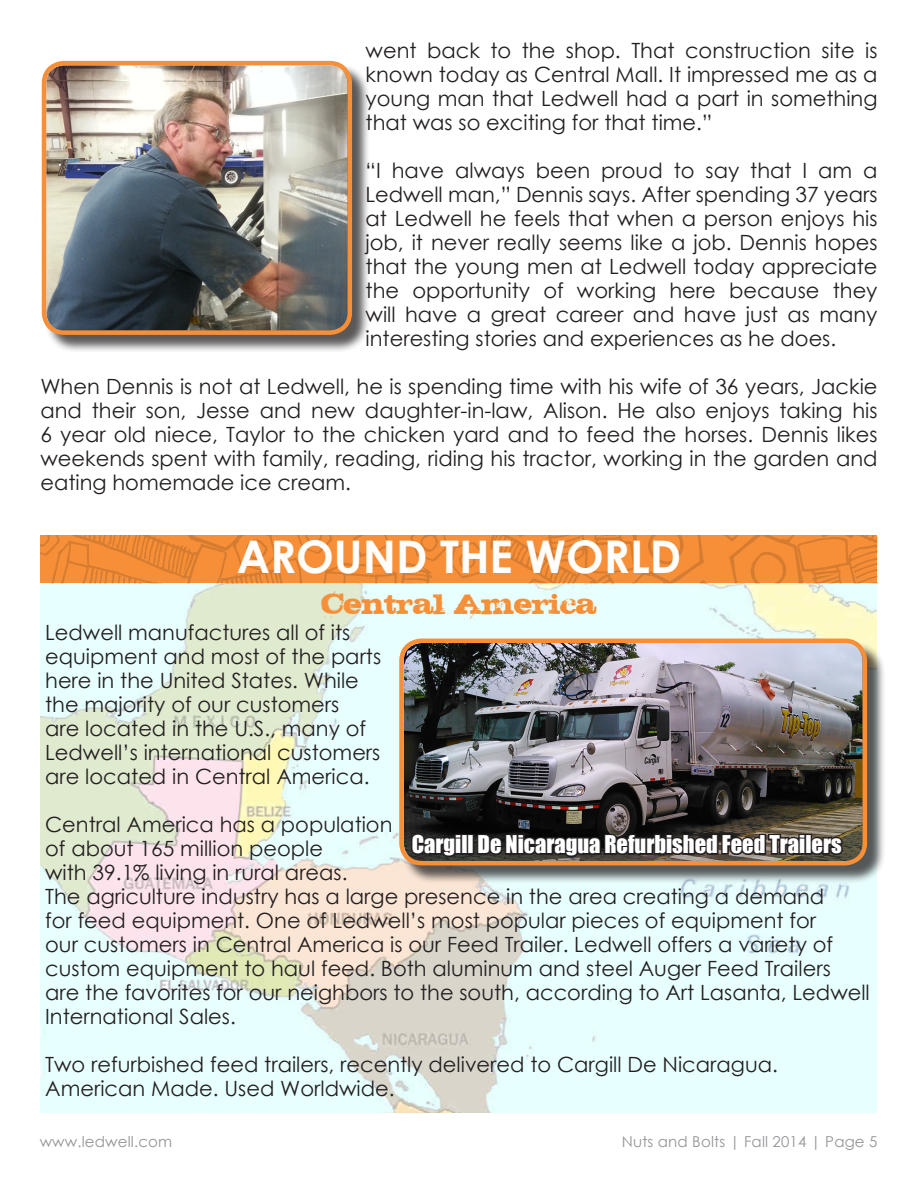
<style>
.page{position:relative;width:918px;height:1188px;background:#fff}
.page>*{position:absolute;margin:0;border:0;box-sizing:border-box;transform-origin:0 0}
.t1{font:700 45px "Century Gothic";color:#fffefc}
.t2{font:34.5px "STEAK";color:#f68f38;scale:.95 1}
.t3{font:22.5px "Impact";color:#fff}
.t4{font:21px/24px "Century Gothic";color:#231f20;text-align:justify}
.t5{font:15px "Century Gothic";letter-spacing:.01em;color:#939598}
</style>
<div class="page">
<img style="left:40px;top:583px;width:836px;height:529px">
<img style="left:40px;top:535px;width:837px;height:48px">
<div style="left:401px;top:641px;width:485px;height:243px;background:#231f20;opacity:.75"></div>
<img style="left:404px;top:643px;width:459px;height:218px">
<div style="left:399px;top:639px;width:468px;height:226px;border:4px solid #f68f38;border-radius:20px"></div>
<svg style="left:409px;top:831px;width:55px;height:29px"></svg>
<div style="left:461px;top:834px;width:7px;height:21px;border:3px solid #231f20"></div>
<div style="left:467px;top:834px;width:7px;height:21px;border:3px solid #231f20"></div>
<svg style="left:476px;top:825px;width:369px;height:37px"></svg>
<div style="left:44px;top:63px;width:327px;height:291px;background:#231f20;opacity:.75"></div>
<img style="left:46px;top:65px;width:302px;height:265px">
<div style="left:42px;top:61px;width:310px;height:274px;border:4px solid #f68f38;border-radius:20px"></div>
<p class="t4" style="left:366px;top:38px;width:514px">went back to the shop. That construction site is known today as Central Mall. It impressed me as a young man that Ledwell had a part in something that was so exciting for that time.”</p>
<p class="t4" style="left:366px;top:158px;width:514px">“I have always been proud to say that I am a Ledwell man,” Dennis says. After spending 37 years at Ledwell he feels that when a person enjoys his job, it never really seems like a job. Dennis hopes that the young men at Ledwell today appreciate the opportunity of working here because they will have a great career and have just as many interesting stories and experiences as he does.</p>
<p class="t4" style="left:40px;top:374px;width:839px">When Dennis is not at Ledwell, he is spending time with his wife of 36 years, Jackie and their son, Jesse and new daughter-in-law, Alison. He also enjoys taking his 6 year old niece, Taylor to the chicken yard and to feed the horses. Dennis likes weekends spent with family, reading, riding his tractor, working in the garden and eating homemade ice cream.</p>
<p class="t1" style="left:237px;top:523px;width:446px">AROUND THE WORLD</p>
<p class="t2" style="left:321px;top:583px;width:291px">Central America</p>
<p class="t4" style="left:45px;top:620px;width:338px;text-align:left">Ledwell manufactures all of its equipment and most of the parts here in the United States. While the majority of our customers<br>are located in the U.S., many of<br>Ledwell’s international customers are located in Central America.</p>
<p class="t4" style="left:45px;top:812px;width:826px;text-align:left">Central America has a population<br>of about 165 million people<br>with 39.1% living in rural areas.<br>The agriculture industry has a large presence in the area creating a demand<br>for feed equipment. One of Ledwell’s most popular pieces of equipment for<br>our customers in Central America is our Feed Trailer. Ledwell offers a variety of custom equipment to haul feed. Both aluminum and steel Auger Feed Trailers are the favorites for our neighbors to the south, according to Art Lasanta, Ledwell International Sales.</p>
<p class="t4" style="left:45px;top:1052px;width:734px">Two refurbished feed trailers, recently delivered to Cargill De Nicaragua.<br>American Made. Used Worldwide.</p>
<p class="t5" style="left:40px;top:1131px;width:134px">www.ledwell.com</p>
<p class="t5" style="left:622px;top:1131px;width:257px">Nuts and Bolts | Fall 2014 | Page 5</p>
<p class="t3" style="left:412px;top:827px;width:432px">Cargill De Nicaragua Refurbished Feed Trailers</p>
</div>
